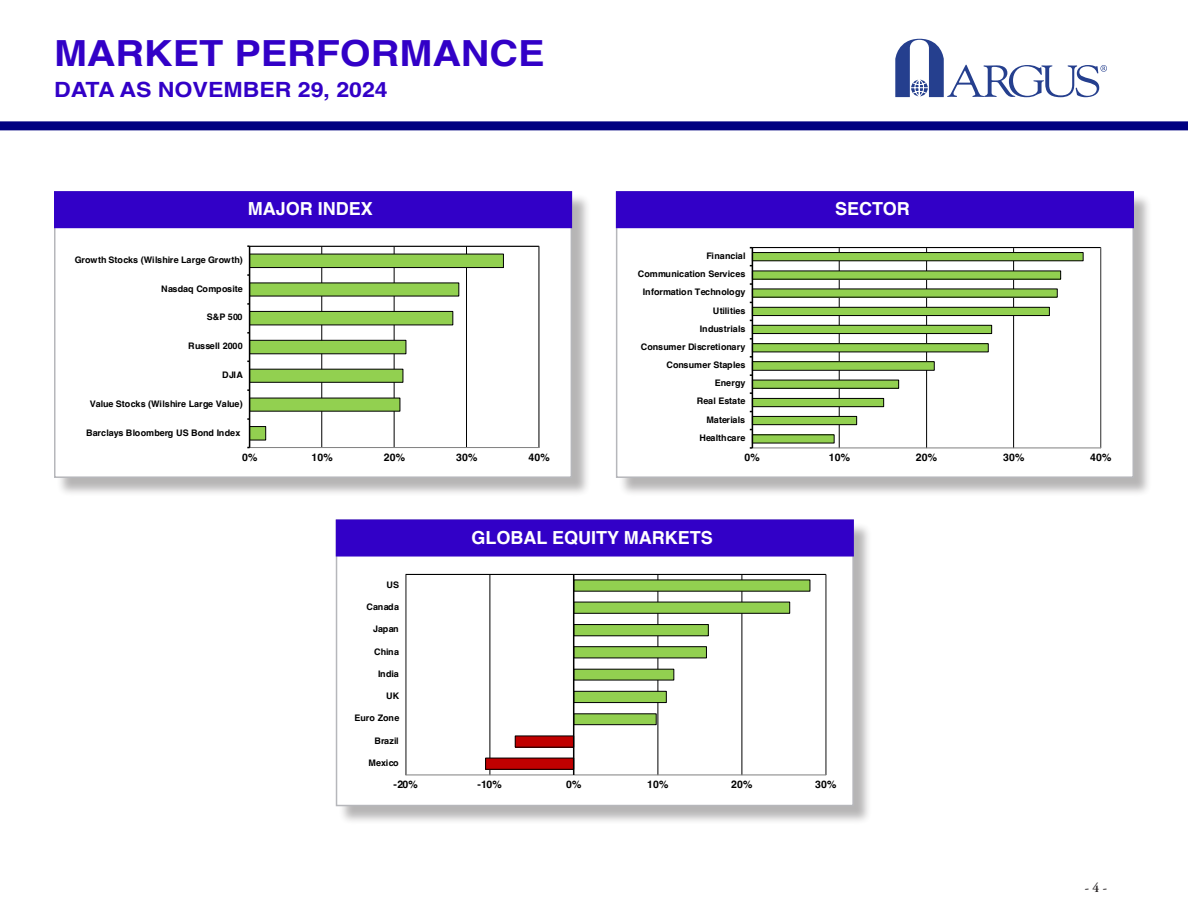
<style>
.page{position:relative;width:1188px;height:918px;background:#fff}
.page>*{position:absolute;margin:0;border:0;box-sizing:border-box;transform-origin:0 0}
.ConCall_Page_Head{font:700 36px "Helvetica";color:#3200c7;scale:1.1 1}
.ConCall_Page_Head-2{font:700 21px "Helvetica";color:#3200c7;scale:1.1 1}
.t1{font:700 18px "Helvetica";color:#fff}
.t2{font:600 13.5px "Adobe Garamond Pro";color:#231f20}
.t3{font:700 10.5px "Helvetica";letter-spacing:.015em;color:#000}
.t4{font:700 9px/18.1px "Helvetica";color:#000;text-align:right}
.t5{font:700 9px "Helvetica";letter-spacing:.025em;color:#000}
</style>
<div class="page">
<div style="left:0;top:121px;width:1188px;height:9px;background:#000080"></div>
<svg style="left:895px;top:39px;width:212px;height:58px"></svg>
<div style="left:56px;top:193px;width:535px;height:304px;background:#231f20;opacity:.33"></div>
<div style="left:54px;top:191px;width:518px;height:287px;background:#fff;border:2px solid #b6b7bb"></div>
<div style="left:618px;top:193px;width:535px;height:304px;background:#231f20;opacity:.33"></div>
<div style="left:616px;top:191px;width:518px;height:287px;background:#fff;border:2px solid #b6b7bb"></div>
<div style="left:54px;top:191px;width:518px;height:37px;background:#3200c7;border:2px solid #3200c7"></div>
<div style="left:616px;top:191px;width:518px;height:37px;background:#3200c7;border:2px solid #3200c7"></div>
<div style="left:338px;top:522px;width:535px;height:303px;background:#231f20;opacity:.33"></div>
<div style="left:336px;top:519px;width:518px;height:287px;background:#fff;border:2px solid #b6b7bb"></div>
<div style="left:336px;top:519px;width:518px;height:38px;background:#3200c7;border:2px solid #3200c7"></div>
<hr style="left:322px;top:246px;width:1px;height:202px;background:#000">
<hr style="left:394px;top:246px;width:1px;height:202px;background:#000">
<hr style="left:466px;top:246px;width:1px;height:202px;background:#000">
<hr style="left:539px;top:246px;width:1px;height:202px;background:#000">
<div style="left:249px;top:246px;width:290px;height:202px;border:1px solid #808080"></div>
<svg style="left:250px;top:253px;width:254px;height:188px"></svg>
<hr style="left:250px;top:246px;width:289px;height:1px;background:#000">
<hr style="left:249px;top:246px;width:1px;height:202px;background:#000">
<hr style="left:839px;top:247px;width:1px;height:201px;background:#000">
<hr style="left:926px;top:247px;width:1px;height:201px;background:#000">
<hr style="left:1013px;top:247px;width:1px;height:201px;background:#000">
<div style="left:752px;top:247px;width:349px;height:201px;border:1px solid #808080"></div>
<div style="left:752px;top:253px;width:331px;height:8px;background:#92d050"></div>
<div style="left:752px;top:252px;width:332px;height:9px;border:1px solid #000"></div>
<div style="left:752px;top:271px;width:309px;height:8px;background:#92d050"></div>
<div style="left:752px;top:289px;width:305px;height:8px;background:#92d050"></div>
<div style="left:752px;top:307px;width:297px;height:9px;background:#92d050"></div>
<div style="left:752px;top:307px;width:298px;height:9px;border:1px solid #000"></div>
<div style="left:752px;top:325px;width:240px;height:9px;background:#92d050"></div>
<div style="left:752px;top:325px;width:240px;height:9px;border:1px solid #000"></div>
<div style="left:752px;top:344px;width:236px;height:8px;background:#92d050"></div>
<div style="left:752px;top:343px;width:237px;height:9px;border:1px solid #000"></div>
<div style="left:752px;top:362px;width:182px;height:8px;background:#92d050"></div>
<div style="left:752px;top:361px;width:183px;height:10px;border:1px solid #000"></div>
<div style="left:752px;top:380px;width:147px;height:8px;background:#92d050"></div>
<div style="left:752px;top:380px;width:147px;height:9px;border:1px solid #000"></div>
<div style="left:752px;top:398px;width:132px;height:9px;background:#92d050"></div>
<div style="left:752px;top:398px;width:132px;height:9px;border:1px solid #000"></div>
<div style="left:752px;top:416px;width:105px;height:9px;background:#92d050"></div>
<div style="left:752px;top:416px;width:105px;height:9px;border:1px solid #000"></div>
<div style="left:752px;top:435px;width:82px;height:8px;background:#92d050"></div>
<hr style="left:752px;top:247px;width:349px;height:1px;background:#000">
<hr style="left:752px;top:248px;width:1px;height:200px;background:#000">
<hr style="left:490px;top:574px;width:1px;height:201px;background:#000">
<hr style="left:658px;top:574px;width:1px;height:201px;background:#000">
<hr style="left:742px;top:574px;width:1px;height:201px;background:#000">
<hr style="left:826px;top:574px;width:1px;height:201px;background:#000">
<div style="left:405px;top:574px;width:421px;height:201px;border:1px solid #808080"></div>
<div style="left:515px;top:736px;width:59px;height:11px;background:#c00000"></div>
<div style="left:486px;top:758px;width:88px;height:11px;background:#c00000"></div>
<div style="left:485px;top:758px;width:89px;height:12px;border:1px solid #000"></div>
<svg style="left:574px;top:579px;width:237px;height:146px"></svg>
<hr style="left:406px;top:574px;width:420px;height:1px;background:#000">
<hr style="left:573px;top:574px;width:1px;height:201px;background:#000">
<p class="ConCall_Page_Head" style="left:54px;top:31px;width:447px">MARKET PERFORMANCE</p>
<p class="ConCall_Page_Head-2" style="left:54px;top:77px;width:305px">DATA AS NOVEMBER 29, 2024</p>
<p class="t1" style="left:248px;top:198px;width:127px">MAJOR INDEX</p>
<p class="t1" style="left:835px;top:198px;width:76px">SECTOR</p>
<p class="t4" style="left:75px;top:251px;width:169px">Growth Stocks (Wilshire Large Growth)</p>
<p class="t4" style="left:161px;top:280px;width:83px">Nasdaq Composite</p>
<p class="t4" style="left:207px;top:309px;width:37px">S&amp;P 500</p>
<p class="t5" style="left:188px;top:341px;width:56px">Russell 2000</p>
<p class="t4" style="left:222px;top:367px;width:22px">DJIA</p>
<p class="t4" style="left:90px;top:395px;width:155px">Value Stocks (Wilshire Large Value)</p>
<p class="t5" style="left:86px;top:427px;width:156px">Barclays Bloomberg US Bond Index</p>
<p class="t3" style="left:242px;top:451px;width:17px">0%</p>
<p class="t3" style="left:311px;top:451px;width:23px">10%</p>
<p class="t3" style="left:384px;top:451px;width:23px">20%</p>
<p class="t3" style="left:456px;top:451px;width:23px">30%</p>
<p class="t3" style="left:528px;top:451px;width:23px">40%</p>
<p class="t4" style="left:638px;top:248px;width:109px">Financial<br>Communication Services<br>Information Technology<br>Utilities<br>Industrials<br>Consumer Discretionary<br>Consumer Staples<br>Energy<br>Real Estate<br>Materials<br>Healthcare</p>
<p class="t3" style="left:745px;top:451px;width:17px">0%</p>
<p class="t3" style="left:829px;top:451px;width:23px">10%</p>
<p class="t3" style="left:916px;top:451px;width:23px">20%</p>
<p class="t3" style="left:1003px;top:451px;width:23px">30%</p>
<p class="t3" style="left:1090px;top:451px;width:23px">40%</p>
<p class="t4" style="left:387px;top:577px;width:14px">US</p>
<p class="t4" style="left:367px;top:599px;width:34px">Canada</p>
<p class="t4" style="left:373px;top:621px;width:27px">Japan</p>
<p class="t4" style="left:374px;top:643px;width:27px">China</p>
<p class="t4" style="left:378px;top:665px;width:22px">India</p>
<p class="t4" style="left:386px;top:688px;width:15px">UK</p>
<p class="t4" style="left:355px;top:710px;width:46px">Euro Zone</p>
<p class="t4" style="left:375px;top:733px;width:26px">Brazil</p>
<p class="t4" style="left:369px;top:755px;width:32px">Mexico</p>
<p class="t1" style="left:472px;top:526px;width:243px">GLOBAL EQUITY MARKETS</p>
<p class="t3" style="left:394px;top:778px;width:26px">-20%</p>
<p class="t3" style="left:478px;top:778px;width:26px">-10%</p>
<p class="t3" style="left:566px;top:778px;width:17px">0%</p>
<p class="t3" style="left:647px;top:778px;width:23px">10%</p>
<p class="t3" style="left:731px;top:778px;width:23px">20%</p>
<p class="t3" style="left:815px;top:778px;width:23px">30%</p>
<h3 class="t2" style="left:1085px;top:880px;width:24px">- 4 -</h3>
</div>
